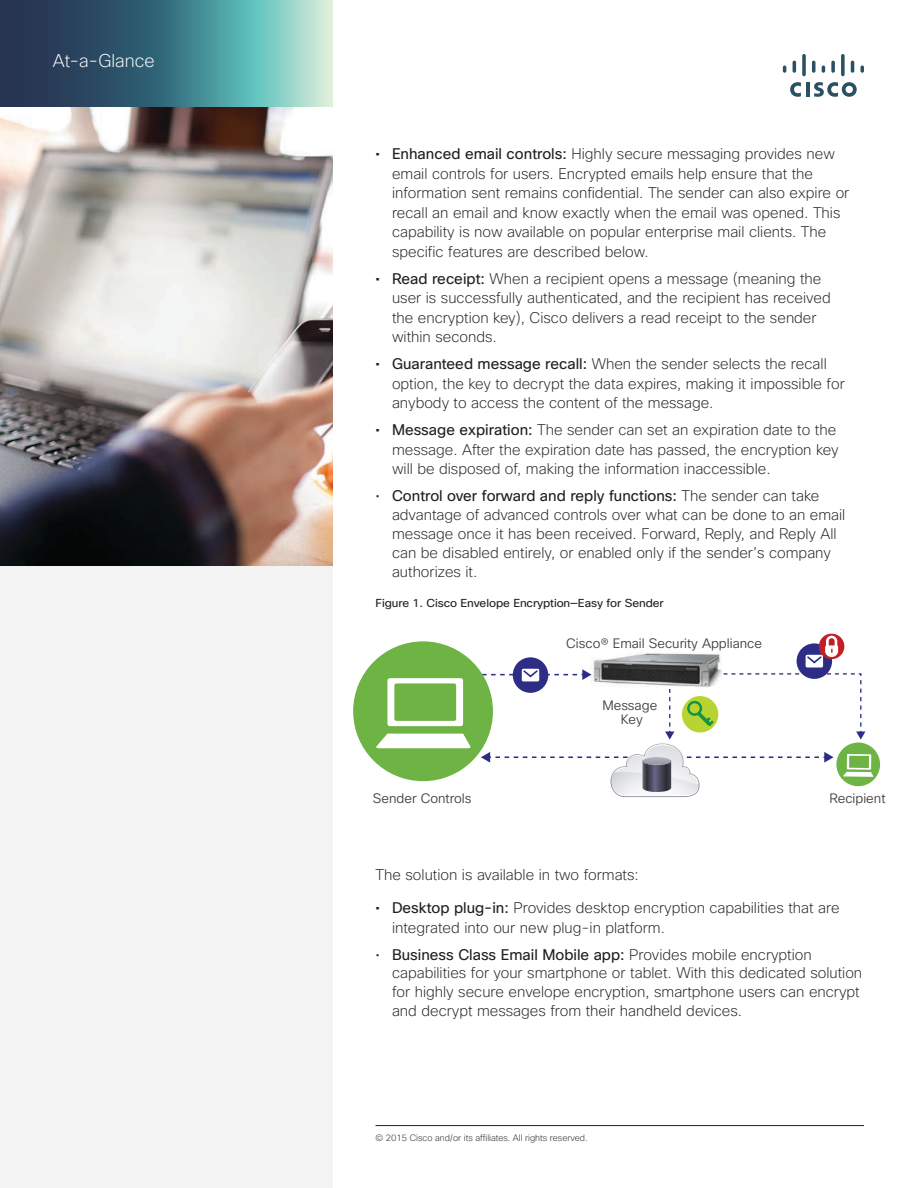
<style>
.page{position:relative;width:918px;height:1188px;background:#fff}
.page>*{position:absolute;margin:0;border:0;box-sizing:border-box;transform-origin:0 0}
.t1{font:200 18px "Cisco Sans";color:#fff}
.t2{font:200 15px/19.5px "Cisco Sans";color:#231f20}
.t3{font:300 13.35px/14.7px "Cisco Sans";color:#414142;text-align:center}
.t4{font:11.25px "Cisco Sans";letter-spacing:-.01em;color:#231f20;scale:1.05 1}
.t5{font:200 9px "Cisco Sans";letter-spacing:-.005em;color:#231f20}
.s1{font-weight:400}
</style>
<div class="page">
<div style="left:0;top:106px;width:333px;height:1082px;background:#f3f3f3"></div>
<img style="left:0;top:106px;width:333px;height:459px">
<svg style="left:0;top:0;width:333px;height:106px;background:#4e7f8a"></svg>
<hr style="left:376px;top:1125px;width:488px;height:1px;background:#231f20">
<hr style="left:806px;top:82px;width:3px;height:15px;background:#2a5061">
<svg style="left:790px;top:82px;width:11px;height:15px"></svg>
<svg style="left:814px;top:82px;width:43px;height:15px"></svg>
<svg style="left:783px;top:66px;width:3px;height:7px"></svg>
<svg style="left:793px;top:61px;width:3px;height:12px"></svg>
<svg style="left:802px;top:54px;width:4px;height:22px"></svg>
<svg style="left:812px;top:61px;width:3px;height:12px"></svg>
<svg style="left:822px;top:66px;width:3px;height:7px"></svg>
<svg style="left:831px;top:61px;width:4px;height:12px"></svg>
<svg style="left:841px;top:54px;width:4px;height:22px"></svg>
<svg style="left:851px;top:61px;width:3px;height:12px"></svg>
<svg style="left:860px;top:66px;width:4px;height:7px"></svg>
<div style="left:836px;top:742px;width:44px;height:44px;background:#6db444;border-radius:50%"></div>
<svg style="left:819px;top:634px;width:25px;height:25px"></svg>
<div style="left:353px;top:641px;width:140px;height:140px;background:#6db444;border-radius:50%"></div>
<svg style="left:376px;top:636px;width:497px;height:161px"></svg>
<p class="t1" style="left:53px;top:50px;width:103px">At-a-Glance</p>
<p class="t2" style="left:392px;top:144px;width:459px;text-indent:-16px"><span class="s1">• Enhanced email controls:</span> Highly secure messaging provides new email controls for users. Encrypted emails help ensure that the information sent remains confidential. The sender can also expire or recall an email and know exactly when the email was opened. This capability is now available on popular enterprise mail clients. The specific features are described below.</p>
<p class="t2" style="left:392px;top:269px;width:440px;text-indent:-16px"><span class="s1">• Read receipt:</span> When a recipient opens a message (meaning the user is successfully authenticated, and the recipient has received the encryption key), Cisco delivers a read receipt to the sender within seconds.</p>
<p class="t2" style="left:392px;top:354px;width:454px;text-indent:-16px"><span class="s1">• Guaranteed message recall:</span> When the sender selects the recall option, the key to decrypt the data expires, making it impossible for anybody to access the content of the message.</p>
<p class="t2" style="left:392px;top:420px;width:448px;text-indent:-16px"><span class="s1">• Message expiration:</span> The sender can set an expiration date to the message. After the expiration date has passed, the encryption key will be disposed of, making the information inaccessible.</p>
<p class="t2" style="left:392px;top:487px;width:455px;line-height:18.9px;text-indent:-16px">• <span class="s1">Control over forward and reply functions:</span> The sender can take advantage of advanced controls over what can be done to an email message once it has been received. Forward, Reply, and Reply All can be disabled entirely, or enabled only if the sender’s company authorizes it.</p>
<p class="t4" style="left:376px;top:596px;width:276px">Figure 1. Cisco Envelope Encryption—Easy for Sender</p>
<p class="t3" style="left:566px;top:636px;width:197px">Cisco® Email Security Appliance</p>
<p class="t3" style="left:602px;top:698px;width:56px">Message<br>Key</p>
<p class="t3" style="left:373px;top:791px;width:100px">Sender Controls</p>
<p class="t3" style="left:829px;top:791px;width:58px">Recipient</p>
<p class="t2" style="left:376px;top:865px;width:265px">The solution is available in two formats:</p>
<p class="t2" style="left:392px;top:898px;width:449px;text-indent:-16px"><span class="s1">• Desktop plug-in:</span> Provides desktop encryption capabilities that are integrated into our new plug-in platform.</p>
<p class="t2" style="left:392px;top:945px;width:472px;line-height:18.8px;text-indent:-16px">• <span class="s1">Business Class Email Mobile app:</span> Provides mobile encryption capabilities for your smartphone or tablet. With this dedicated solution for highly secure envelope encryption, smartphone users can encrypt and decrypt messages from their handheld devices.</p>
<p class="t5" style="left:376px;top:1132px;width:214px">© 2015 Cisco and/or its affiliates. All rights reserved.</p>
</div>
